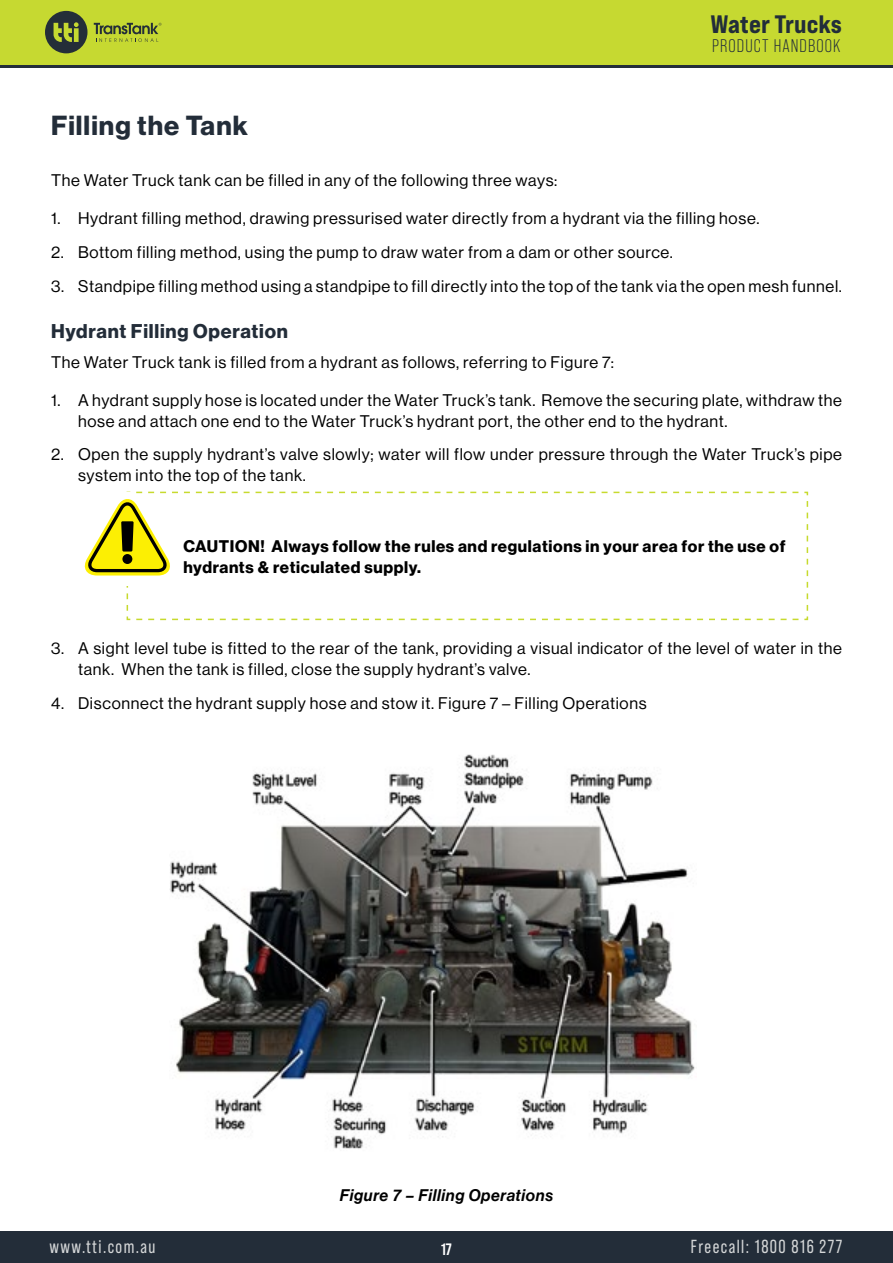
<style>
.page{position:relative;width:893px;height:1263px;background:#fff}
.page>*{position:absolute;margin:0;border:0;box-sizing:border-box;transform-origin:0 0}
.t1{font:700 27px "Neue Haas Display";letter-spacing:.04em;color:#232d39}
.t2{font:25.2px "Bebas Neue Pro Exp Eb";color:#222d3a}
.t3{font:19.5px "N Haas Grotesk DS Pro 75 Bd";letter-spacing:.04em;color:#232d39}
.t4{font:18.9px "Bebas Neue Pro";letter-spacing:.08em;color:#d4d6d7;scale:.95 1}
.t5{font:18.3px "Bebas Neue Pro";letter-spacing:.06em;color:#222d3a}
.t6{font:16.5px/21px "N Haas Grotesk DS Pro 55 Rg";letter-spacing:.04em;color:#000}
.t7{font:700 16.5px/21px "Neue Haas Display";letter-spacing:.04em;color:#000}
.t8{font:italic 500 16.5px "Neue Haas Display";letter-spacing:.04em;color:#000}
.t9{font:700 16.5px "Bebas Neue Pro";color:#fff}
.s1{font-family:"N Haas Grotesk DS Pro 75 Bd";font-weight:400}
</style>
<div class="page">
<div style="left:0;top:1231px;width:893px;height:32px;background:#232d39"></div>
<svg style="left:0;top:64px;width:893px;height:4px;background:#4b5837"></svg>
<div style="left:0;top:0;width:893px;height:64px;background:#c6d931"></div>
<svg style="left:94px;top:23px;width:68px;height:19px"></svg>
<svg style="left:45px;top:11px;width:42px;height:42px"></svg>
<svg style="left:126px;top:491px;width:683px;height:130px"></svg>
<svg style="left:84px;top:492px;width:717px;height:128px"></svg>
<img style="left:170px;top:754px;width:525px;height:395px">
<h2 class="t2" style="left:711px;top:9px;width:133px">Water Trucks</h2>
<p class="t5" style="left:712px;top:35px;width:130px">PRODUCT HANDBOOK</p>
<h1 class="t1" style="left:51px;top:110px;width:198px">Filling the Tank</h1>
<p class="t6" style="left:51px;top:170px;width:508px">The Water Truck tank can be filled in any of the following three ways:</p>
<p class="t6" style="left:51px;top:208px;width:710px">1. Hydrant filling method, drawing pressurised water directly from a hydrant via the filling hose.</p>
<p class="t6" style="left:51px;top:242px;width:623px">2. Bottom filling method, using the pump to draw water from a dam or other source.</p>
<p class="t6" style="left:51px;top:275px;width:792px">3. Standpipe filling method using a standpipe to fill directly into the top of the tank via the open mesh funnel.</p>
<p class="t3" style="left:51px;top:320px;width:238px">Hydrant Filling Operation</p>
<p class="t6" style="left:51px;top:351px;width:564px">The Water Truck tank is filled from a hydrant as follows, referring to Figure 7:</p>
<p class="t6" style="left:78px;top:389px;width:765px;text-indent:-27px">1. A hydrant supply hose is located under the Water Truck’s tank. Remove the securing plate, withdraw the hose and attach one end to the Water Truck’s hydrant port, the other end to the hydrant.</p>
<p class="t6" style="left:78px;top:444px;width:765px;text-indent:-27px">2. Open the supply hydrant’s valve slowly; water will flow under pressure through the Water Truck’s pipe system into the top of the tank.</p>
<p class="t7" style="left:183px;top:536px;width:604px"><span class="s1">CAUTION!</span> Always follow the rules and regulations in your area for the use of hydrants &amp; reticulated supply.</p>
<p class="t6" style="left:78px;top:638px;width:765px;text-indent:-27px">3. A sight level tube is fitted to the rear of the tank, providing a visual indicator of the level of water in the tank. When the tank is filled, close the supply hydrant’s valve.</p>
<p class="t6" style="left:51px;top:692px;width:597px">4. Disconnect the hydrant supply hose and stow it. Figure 7 – Filling Operations</p>
<p class="t4" style="left:50px;top:1236px;width:113px">www.tti.com.au</p>
<p class="t8" style="left:340px;top:1185px;width:215px">Figure 7 – Filling Operations</p>
<p class="t9" style="left:441px;top:1239px;width:12px">17</p>
<p class="t4" style="left:691px;top:1236px;width:161px">Freecall: 1800 816 277</p>
</div>
